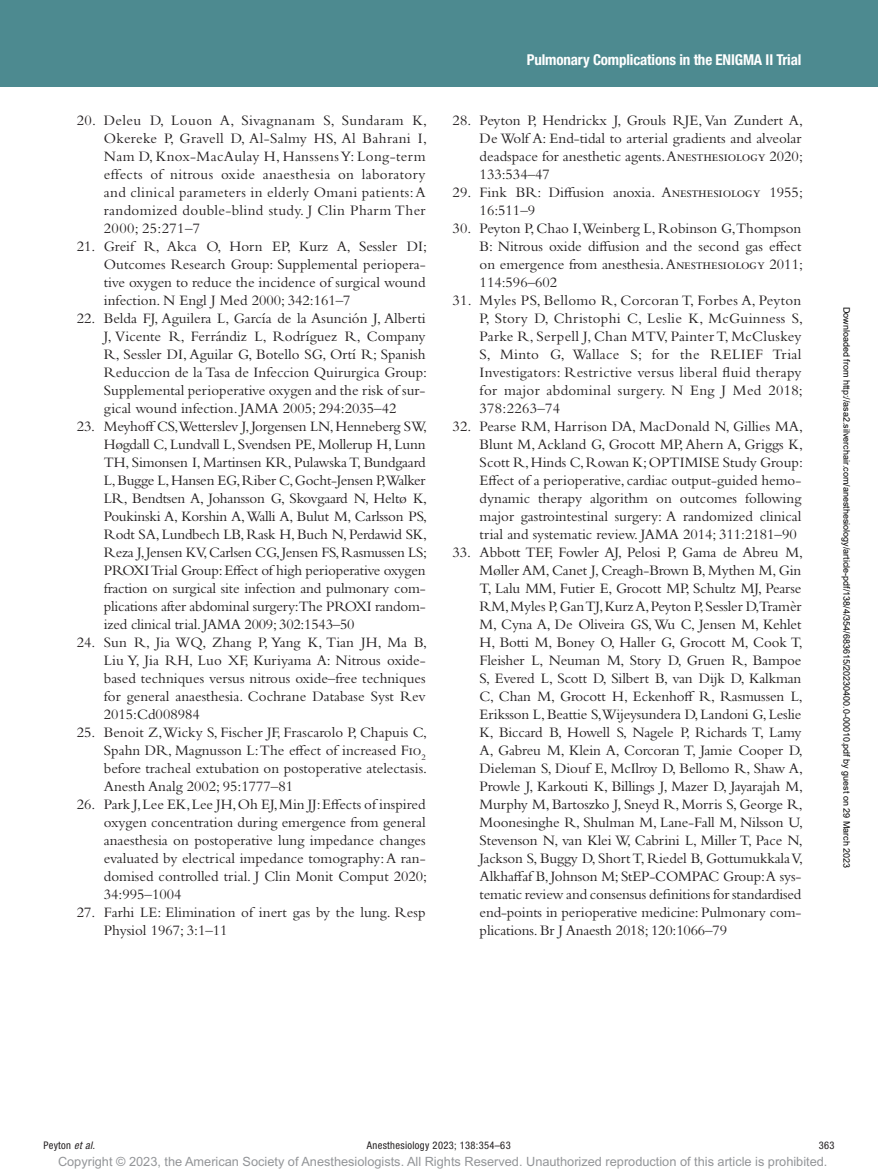
<style>
.page{position:relative;width:878px;height:1175px;background:#fff}
.page>*{position:absolute;margin:0;border:0;box-sizing:border-box;transform-origin:0 0}
.t1{font:15px/18px "Bembo Std";color:#231f20;text-align:justify}
.t2{font:700 condensed 15px "Helvetica Neue LT Std";letter-spacing:-.01em;color:#fff}
.t3{font:12.75px "Arial MT Std";color:#939598}
.t4{font:condensed 10.5px "Helvetica Neue LT Std";letter-spacing:.03em;color:#231f20}
.t5{font:9px "Arial";color:#000}
.s1{font-style:italic}
</style>
<div class="page">
<div style="left:0;top:0;width:878px;height:86px;background:#4d8a90"></div>
<p class="t1" style="left:104px;top:111px;width:325px;text-indent:-27px">20. Deleu D, Louon A, Sivagnanam S, Sundaram K, Okereke P, Gravell D, Al-Salmy HS, Al Bahrani I, Nam D, Knox-MacAulay H, Hanssens Y: Long-term effects of nitrous oxide anaesthesia on laboratory and clinical parameters in elderly Omani patients: A randomized double-blind study. J Clin Pharm Ther 2000; 25:271–7</p>
<p class="t1" style="left:104px;top:237px;width:325px;text-indent:-27px">21. Greif R, Akca O, Horn EP, Kurz A, Sessler DI; Outcomes Research Group: Supplemental periopera&shy;tive oxygen to reduce the incidence of surgical wound infection. N Engl J Med 2000; 342:161–7</p>
<p class="t1" style="left:104px;top:309px;width:325px;text-indent:-27px">22. Belda FJ, Aguilera L, García de la Asunción J, Alberti J, Vicente R, Ferrándiz L, Rodríguez R, Company R, Sessler DI, Aguilar G, Botello SG, Ortí R; Spanish Reduccion de la Tasa de Infeccion Quirurgica Group:<br>Supplemental perioperative oxygen and the risk of sur&shy;gical wound infection. JAMA 2005; 294:2035–42</p>
<p class="t1" style="left:104px;top:417px;width:325px;text-indent:-27px">23. Meyhoff CS,Wetterslev J, Jorgensen LN, Henneberg SW, Høgdall C, Lundvall L, Svendsen PE, Mollerup H, Lunn TH, Simonsen I, Martinsen KR, Pulawska T, Bundgaard L, Bugge L, Hansen EG, Riber C, Gocht-Jensen P,Walker LR, Bendtsen A, Johansson G, Skovgaard N, Heltø K, Poukinski A, Korshin A, Walli A, Bulut M, Carlsson PS, Rodt SA, Lundbech LB, Rask H, Buch N, Perdawid SK, Reza J, Jensen KV, Carlsen CG, Jensen FS, Rasmussen LS; PROXI Trial Group: Effect of high perioperative oxygen fraction on surgical site infection and pulmonary com&shy;plications after abdominal surgery:The PROXI random&shy;ized clinical trial. JAMA 2009; 302:1543–50</p>
<p class="t1" style="left:104px;top:633px;width:325px;text-indent:-27px">24. Sun R, Jia WQ, Zhang P, Yang K, Tian JH, Ma B, Liu Y, Jia RH, Luo XF, Kuriyama A: Nitrous oxide&shy;based techniques versus nitrous oxide–free techniques for general anaesthesia. Cochrane Database Syst Rev 2015:Cd008984</p>
<p class="t1" style="left:104px;top:723px;width:325px;text-indent:-27px">25. Benoit Z, Wicky S, Fischer JF, Frascarolo P, Chapuis C, Spahn DR, Magnusson L: The effect of increased Fio<sub>2 </sub>before tracheal extubation on postoperative atelectasis.<br>Anesth Analg 2002; 95:1777–81</p>
<p class="t1" style="left:104px;top:795px;width:325px;text-indent:-27px">26. Park J, Lee EK, Lee JH, Oh EJ, Min JJ: Effects of inspired oxygen concentration during emergence from general anaesthesia on postoperative lung impedance changes evaluated by electrical impedance tomography: A ran&shy;domised controlled trial. J Clin Monit Comput 2020; 34:995–1004</p>
<p class="t1" style="left:104px;top:903px;width:323px;text-indent:-27px">27. Farhi LE: Elimination of inert gas by the lung. Resp<br>Physiol 1967; 3:1–11</p>
<p class="t2" style="left:526px;top:51px;width:276px">Pulmonary Complications in the ENIGMA II Trial</p>
<p class="t1" style="left:479px;top:111px;width:325px;text-indent:-27px">28. Peyton P, Hendrickx J, Grouls RJE, Van Zundert A, De Wolf A: End-tidal to arterial gradients and alveolar deadspace for anesthetic agents. Anesthesiology 2020; 133:534–47</p>
<p class="t1" style="left:479px;top:183px;width:325px;text-indent:-27px">29. Fink BR: Diffusion anoxia. Anesthesiology 1955;<br>16:511–9</p>
<p class="t1" style="left:479px;top:219px;width:325px;text-indent:-27px">30. Peyton P, Chao I,Weinberg L, Robinson G,Thompson B: Nitrous oxide diffusion and the second gas effect on emergence from anesthesia. Anesthesiology 2011; 114:596–602</p>
<p class="t1" style="left:479px;top:291px;width:325px;text-indent:-27px">31. Myles PS, Bellomo R, Corcoran T, Forbes A, Peyton P, Story D, Christophi C, Leslie K, McGuinness S, Parke R, Serpell J, Chan MTV, Painter T, McCluskey S, Minto G, Wallace S; for the RELIEF Trial Investigators: Restrictive versus liberal fluid therapy for major abdominal surgery. N Eng J Med 2018; 378:2263–74</p>
<p class="t1" style="left:479px;top:417px;width:325px;text-indent:-27px">32. Pearse RM, Harrison DA, MacDonald N, Gillies MA, Blunt M, Ackland G, Grocott MP, Ahern A, Griggs K, Scott R, Hinds C, Rowan K; OPTIMISE Study Group:<br>Effect of a perioperative, cardiac output-guided hemo&shy;dynamic therapy algorithm on outcomes following major gastrointestinal surgery: A randomized clinical trial and systematic review. JAMA 2014; 311:2181–90</p>
<p class="t1" style="left:479px;top:543px;width:325px;text-indent:-27px">33. Abbott TEF, Fowler AJ, Pelosi P, Gama de Abreu M, Møller AM, Canet J, Creagh-Brown B, Mythen M, Gin T, Lalu MM, Futier E, Grocott MP, Schultz MJ, Pearse RM, Myles P, Gan TJ, Kurz A, Peyton P, Sessler D,Tramèr M, Cyna A, De Oliveira GS, Wu C, Jensen M, Kehlet H, Botti M, Boney O, Haller G, Grocott M, Cook T, Fleisher L, Neuman M, Story D, Gruen R, Bampoe S, Evered L, Scott D, Silbert B, van Dijk D, Kalkman C, Chan M, Grocott H, Eckenhoff R, Rasmussen L, Eriksson L, Beattie S,Wijeysundera D, Landoni G, Leslie K, Biccard B, Howell S, Nagele P, Richards T, Lamy A, Gabreu M, Klein A, Corcoran T, Jamie Cooper D, Dieleman S, Diouf E, McIlroy D, Bellomo R, Shaw A, Prowle J, Karkouti K, Billings J, Mazer D, Jayarajah M, Murphy M, Bartoszko J, Sneyd R, Morris S, George R, Moonesinghe R, Shulman M, Lane-Fall M, Nilsson U, Stevenson N, van Klei W, Cabrini L, Miller T, Pace N, Jackson S, Buggy D, Short T, Riedel B, Gottumukkala V, Alkhaffaf B, Johnson M; StEP-COMPAC Group: A sys&shy;tematic review and consensus definitions for standardised end-points in perioperative medicine: Pulmonary com&shy;plications. Br J Anaesth 2018; 120:1066–79</p>
<p class="t5" style="left:850px;top:306px;width:563px;rotate:90deg">Downloaded from http://asa2.silverchair.com/anesthesiology/article-pdf/138/4/354/683615/20230400.0-00010.pdf by guest on 29 March 2023</p>
<p class="t4" style="left:44px;top:1139px;width:53px">Peyton <span class="s1">et al.</span></p>
<p class="t4" style="left:367px;top:1139px;width:145px">Anesthesiology 2023; 138:354–63</p>
<p class="t4" style="left:818px;top:1139px;width:17px">363</p>
<p class="t3" style="left:58px;top:1154px;width:771px">Copyright © 2023, the American Society of Anesthesiologists. All Rights Reserved. Unauthorized reproduction of this article is prohibited.</p>
</div>
